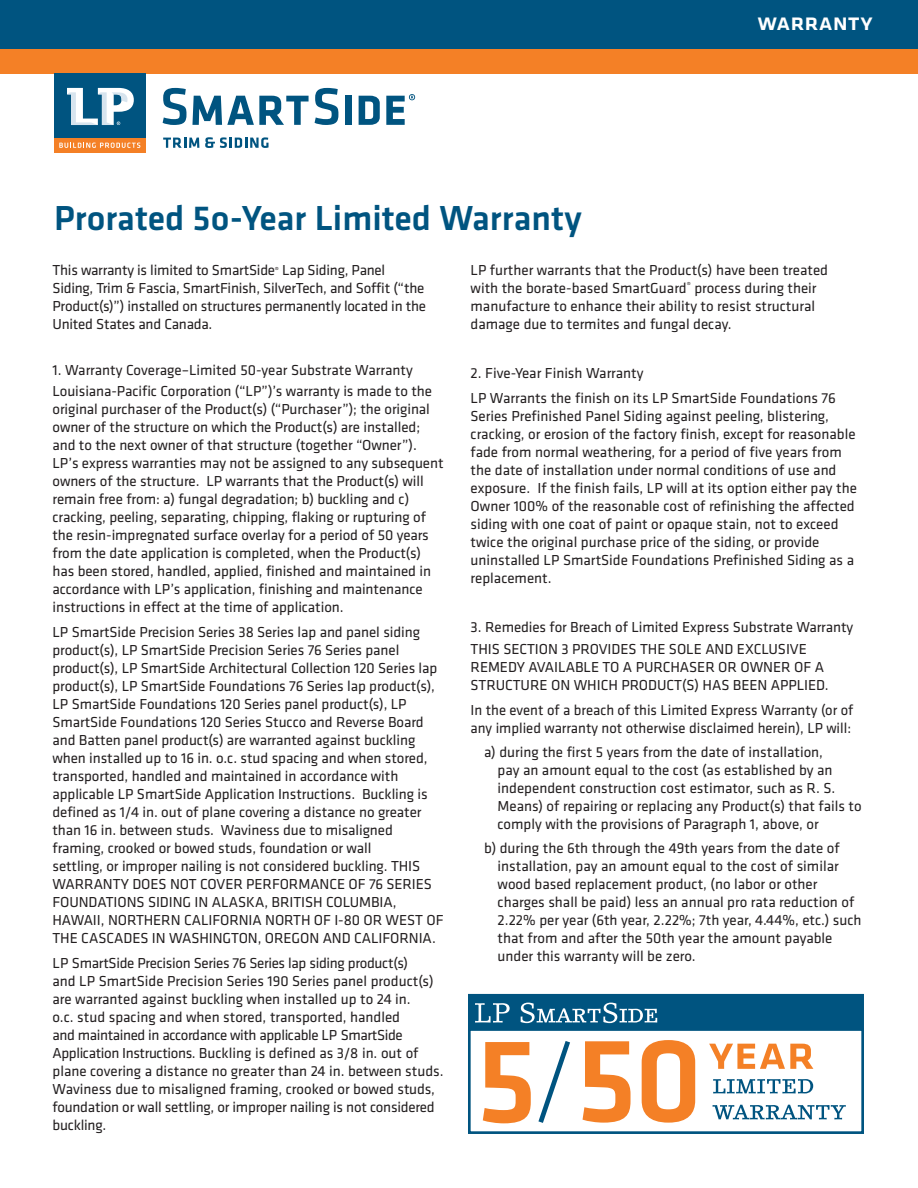
<style>
.page{position:relative;width:918px;height:1188px;background:#fff}
.page>*{position:absolute;margin:0;border:0;box-sizing:border-box;transform-origin:0 0}
.t1{font:500 36px "Klavika";color:#005480}
.t2{font:500 24px "Klavika";color:#fff}
.New_Style_Sheet_2{font:15px/18px "Klavika";letter-spacing:-.005em;color:#231f20}
.sub_section_copy{font:15px/18px "Klavika";color:#231f20}
.New_Style_Sheet{font:15px/18px "Klavika";letter-spacing:-.015em;color:#231f20}
.Sub_Section_copy_2{font:15px/18px "Klavika";letter-spacing:-.005em;color:#231f20}
.s1{font-size:8.7px}
</style>
<div class="page">
<div style="left:0;top:0;width:918px;height:49px;background:#005480"></div>
<div style="left:0;top:49px;width:918px;height:25px;background:#f48026"></div>
<div style="left:54px;top:138px;width:91px;height:15px;background:#f48026"></div>
<svg style="left:59px;top:143px;width:81px;height:5px"></svg>
<div style="left:54px;top:73px;width:91px;height:65px;background:#005480"></div>
<svg style="left:67px;top:88px;width:67px;height:37px"></svg>
<svg style="left:163px;top:88px;width:23px;height:37px"></svg>
<svg style="left:192px;top:96px;width:117px;height:29px"></svg>
<svg style="left:315px;top:88px;width:23px;height:37px"></svg>
<div style="left:345px;top:96px;width:6px;height:29px;background:#005480"></div>
<svg style="left:359px;top:96px;width:21px;height:29px"></svg>
<svg style="left:386px;top:94px;width:29px;height:31px"></svg>
<svg style="left:163px;top:138px;width:36px;height:10px"></svg>
<svg style="left:205px;top:137px;width:64px;height:11px"></svg>
<div style="left:468px;top:1028px;width:396px;height:106px;border:3px solid #005480"></div>
<svg style="left:713px;top:1079px;width:100px;height:14px"></svg>
<svg style="left:713px;top:1105px;width:133px;height:14px"></svg>
<svg style="left:583px;top:1041px;width:48px;height:82px"></svg>
<svg style="left:642px;top:1040px;width:53px;height:83px"></svg>
<div style="left:468px;top:994px;width:396px;height:36px;background:#005480"></div>
<svg style="left:475px;top:1003px;width:35px;height:20px"></svg>
<svg style="left:521px;top:1003px;width:136px;height:20px"></svg>
<svg style="left:483px;top:1041px;width:87px;height:83px"></svg>
<svg style="left:709px;top:1044px;width:104px;height:25px"></svg>
<p class="t1" style="left:54px;top:193px;width:529px">Prorated 5o-Year Limited Warranty</p>
<p class="t2" style="left:757px;top:6px;width:117px">warranty</p>
<p class="New_Style_Sheet" style="left:52px;top:261px;width:375px">This warranty is limited to SmartSide<span class="s1">®</span> Lap Siding, Panel Siding, Trim &amp; Fascia, SmartFinish, SilverTech, and Soffit (“the Product(s)”) installed on structures permanently located in the United States and Canada.</p>
<p class="New_Style_Sheet" style="left:52px;top:361px;width:362px">1. Warranty Coverage–Limited 50-year Substrate Warranty</p>
<p class="New_Style_Sheet_2" style="left:52px;top:382px;width:393px">Louisiana-Pacific Corporation (“LP”)’s warranty is made to the original purchaser of the Product(s) (“Purchaser”); the original owner of the structure on which the Product(s) are installed; and to the next owner of that structure (together “Owner”).<br>LP’s express warranties may not be assigned to any subsequent owners of the structure. LP warrants that the Product(s) will remain free from: a) fungal degradation; b) buckling and c) cracking, peeling, separating, chipping, flaking or rupturing of the resin-impregnated surface overlay for a period of 50 years from the date application is completed, when the Product(s) has been stored, handled, applied, finished and maintained in accordance with LP’s application, finishing and maintenance instructions in effect at the time of application.</p>
<p class="New_Style_Sheet_2" style="left:52px;top:623px;width:386px">LP SmartSide Precision Series 38 Series lap and panel siding product(s), LP SmartSide Precision Series 76 Series panel product(s), LP SmartSide Architectural Collection 120 Series lap product(s), LP SmartSide Foundations 76 Series lap product(s), LP SmartSide Foundations 120 Series panel product(s), LP SmartSide Foundations 120 Series Stucco and Reverse Board and Batten panel product(s) are warranted against buckling when installed up to 16 in. o.c. stud spacing and when stored, transported, handled and maintained in accordance with applicable LP SmartSide Application Instructions. Buckling is defined as 1/4 in. out of plane covering a distance no greater than 16 in. between studs. Waviness due to misaligned framing, crooked or bowed studs, foundation or wall<br>settling, or improper nailing is not considered buckling. This<br>warra</p>
<p class="New_Style_Sheet_2" style="left:103px;top:875px;width:170px">nty does not cover perfor</p>
<p class="New_Style_Sheet_2" style="left:298px;top:875px;width:133px">mance of 76 Seri es</p>
<p class="New_Style_Sheet_2" style="left:52px;top:893px;width:53px">Foundatio</p>
<p class="New_Style_Sheet_2" style="left:127px;top:893px;width:272px">ns Siding i n Alaska, BRITISH COLUMBIA,</p>
<p class="New_Style_Sheet_2" style="left:52px;top:911px;width:9px">Hawaii</p>
<p class="New_Style_Sheet_2" style="left:101px;top:911px;width:17px">, Nort</p>
<p class="New_Style_Sheet_2" style="left:144px;top:911px;width:57px">hern Califor</p>
<p class="New_Style_Sheet_2" style="left:239px;top:911px;width:197px">nia NORTH OF I-80 or west of</p>
<p class="New_Style_Sheet_2" style="left:52px;top:929px;width:47px">the Casca</p>
<p class="New_Style_Sheet_2" style="left:123px;top:929px;width:248px">des in Washington, Oregon and Califor</p>
<p class="New_Style_Sheet_2" style="left:409px;top:929px;width:28px">nia.</p>
<p class="New_Style_Sheet_2" style="left:52px;top:953px;width:393px">LP SmartSide Precision Series 76 Series lap siding product(s)<br>and LP SmartSide Precision Series 190 Series panel product(s) are warranted against buckling when installed up to 24 in.<br>o.c. stud spacing and when stored, transported, handled<br>and maintained in accordance with applicable LP SmartSide Application Instructions. Buckling is defined as 3/8 in. out of plane covering a distance no greater than 24 in. between studs.<br>Waviness due to misaligned framing, crooked or bowed studs, foundation or wall settling, or improper nailing is not considered buckling.</p>
<p class="New_Style_Sheet_2" style="left:471px;top:261px;width:359px">LP further warrants that the Product(s) have been treated with the borate-based SmartGuard<sup>®</sup> process during their manufacture to enhance their ability to resist structural damage due to termites and fungal decay.</p>
<p class="New_Style_Sheet_2" style="left:471px;top:364px;width:175px">2. Five-Year Finish Warranty</p>
<p class="New_Style_Sheet_2" style="left:471px;top:389px;width:388px">LP Warrants the finish on its LP SmartSide Foundations 76<br>Series Prefinished Panel Siding against peeling, blistering, cracking, or erosion of the factory finish, except for reasonable fade from normal weathering, for a period of five years from the date of installation under normal conditions of use and exposure. If the finish fails, LP will at its option either pay the Owner 100% of the reasonable cost of refinishing the affected siding with one coat of paint or opaque stain, not to exceed twice the original purchase price of the siding, or provide uninstalled LP SmartSide Foundations Prefinished Siding as a replacement.</p>
<p class="New_Style_Sheet" style="left:471px;top:618px;width:384px">3. Remedies for Breach of Limited Express Substrate Warranty</p>
<p class="Sub_Section_copy_2" style="left:471px;top:639px;width:329px">TH IS SECTION 3 PROVIDES THE SOLE AND EXCLUSIVE<br>REMEDY</p>
<p class="Sub_Section_copy_2" style="left:471px;top:657px;width:355px;text-indent:58px">AVAILABLE TO A PURCHASER OR OWNER OF A<br>STRUCTURE ON WH ICH PRODUCT(S) HAS BEEN</p>
<p class="Sub_Section_copy_2" style="left:771px;top:675px;width:59px">APPLIED.</p>
<p class="New_Style_Sheet_2" style="left:471px;top:700px;width:384px">In the event of a breach of this Limited Express Warranty (or of any implied warranty not otherwise disclaimed herein), LP will:</p>
<p class="sub_section_copy" style="left:498px;top:743px;width:366px;text-indent:-14px">a) during the first 5 years from the date of installation,<br>pay an amount equal to the cost (as established by an independent construction cost estimator, such as R. S.<br>Means) of repairing or replacing any Product(s) that fails to comply with the provisions of Paragraph 1, above, or</p>
<p class="sub_section_copy" style="left:498px;top:838px;width:366px;text-indent:-14px">b) during the 6th through the 49th years from the date of installation, pay an amount equal to the cost of similar wood based replacement product, (no labor or other charges shall be paid) less an annual pro rata reduction of 2.22% per year (6th year, 2.22%; 7th year, 4.44%, etc.) such that from and after the 50th year the amount payable under this warranty will be zero.</p>
</div>
